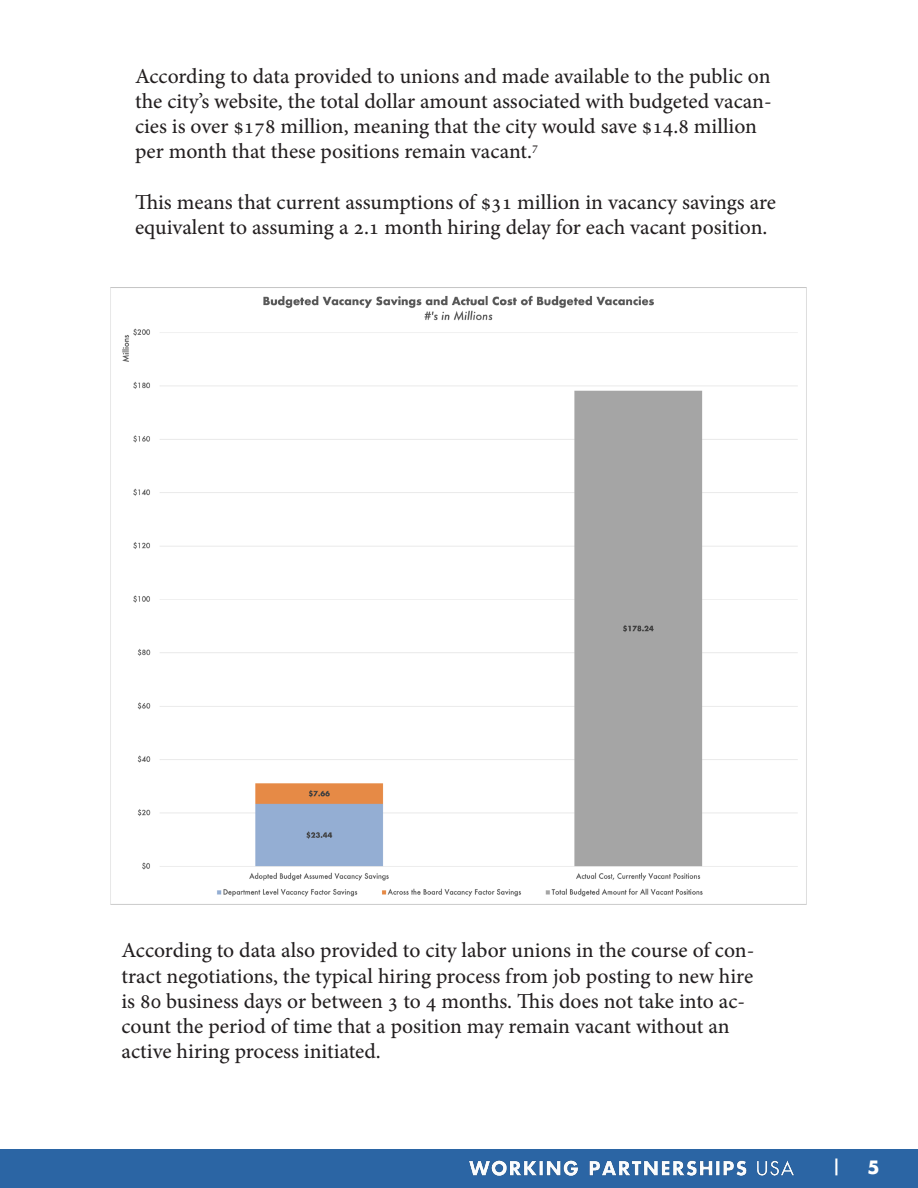
<style>
.page{position:relative;width:918px;height:1188px;background:#fff}
.page>*{position:absolute;margin:0;border:0;box-sizing:border-box;transform-origin:0 0}
.t1{font:21px/25.2px "Adobe Hebrew";color:#231f20}
.t2{font:500 17.85px "Futura";color:#fff}
.t3{font:700 17.85px "Futura";color:#fff}
</style>
<div class="page">
<div style="left:0;top:1149px;width:918px;height:39px;background:#2b65a4"></div>
<img style="left:469px;top:1160px;width:325px;height:16px">
<img style="left:111px;top:287px;width:696px;height:618px">
<p class="t1" style="left:135px;top:64px;width:638px">According to data provided to unions and made available to the public on the city’s website, the total dollar amount associated with budgeted vacan&shy;cies is over $178 million, meaning that the city would save $14.8 million per month that these positions remain vacant.<sup>7</sup></p>
<p class="t1" style="left:135px;top:190px;width:643px">This means that current assumptions of $31 million in vacancy savings are equivalent to assuming a 2.1 month hiring delay for each vacant position.</p>
<p class="t1" style="left:122px;top:938px;width:634px">According to data also provided to city labor unions in the course of con&shy;tract negotiations, the typical hiring process from job posting to new hire is 80 business days or between 3 to 4 months. This does not take into ac&shy;count the period of time that a position may remain vacant without an active hiring process initiated.</p>
<p class="t2" style="left:831px;top:1153px;width:12px">|</p>
<p class="t3" style="left:868px;top:1154px;width:14px">5</p>
</div>
